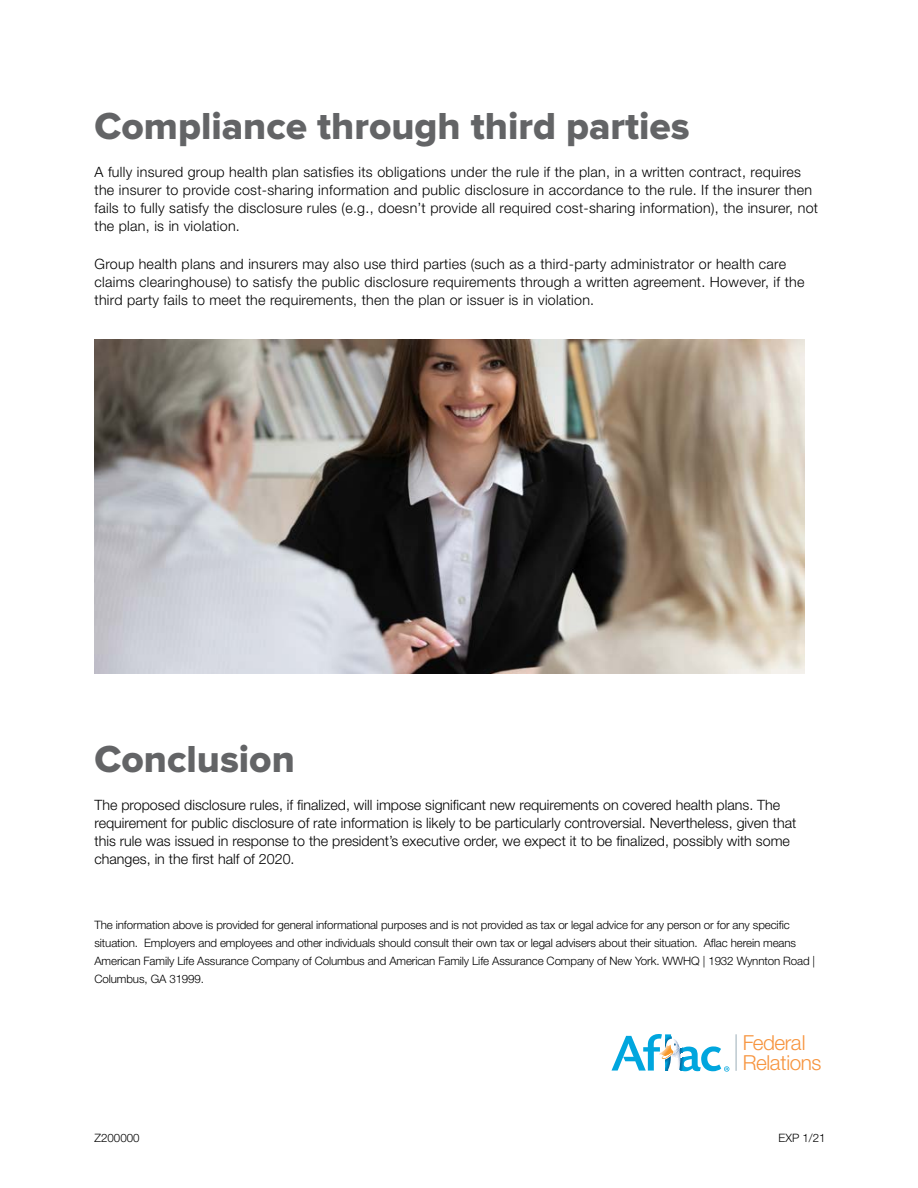
<style>
.page{position:relative;width:918px;height:1188px;background:#fff}
.page>*{position:absolute;margin:0;border:0;box-sizing:border-box;transform-origin:0 0}
.t1{font:800 39px "Proxima Nova";color:#636466}
.t2{font:300 20.7px/20.7px "Helvetica Neue";letter-spacing:-.025em;color:#f7943e}
.t3{font:300 14.25px/18px "Helvetica Neue LT Std";letter-spacing:.02em;color:#000}
.t4{font:300 14.25px/18px "Helvetica Neue LT Std";color:#000}
.t5{font:300 11.55px/18px "Helvetica Neue LT Std";letter-spacing:-.01em;color:#000}
</style>
<div class="page">
<svg style="left:612px;top:1034px;width:117px;height:38px"></svg>
<hr style="left:736px;top:1034px;width:1px;height:37px;background:#9aadb7">
<img style="left:95px;top:340px;width:709px;height:333px">
<h1 class="t1" style="left:94px;top:108px;width:597px">Compliance through third parties</h1>
<p class="t3" style="left:94px;top:163px;width:725px">A fully insured group health plan satisfies its obligations under the rule if the plan, in a written contract, requires the insurer to provide cost-sharing information and public disclosure in accordance to the rule. If the insurer then fails to fully satisfy the disclosure rules (e.g., doesn’t provide all required cost-sharing information), the insurer, not the plan, is in violation.</p>
<p class="t3" style="left:94px;top:255px;width:712px">Group health plans and insurers may also use third parties (such as a third-party administrator or health care claims clearinghouse) to satisfy the public disclosure requirements through a written agreement. However, if the third party fails to meet the requirements, then the plan or issuer is in violation.</p>
<h1 class="t1" style="left:94px;top:741px;width:202px">Conclusion</h1>
<p class="t4" style="left:94px;top:796px;width:703px">The proposed disclosure rules, if finalized, will impose significant new requirements on covered health plans. The requirement for public disclosure of rate information is likely to be particularly controversial. Nevertheless, given that this rule was issued in response to the president’s executive order, we expect it to be finalized, possibly with some changes, in the first half of 2020.</p>
<p class="t5" style="left:94px;top:916px;width:722px">The information above is provided for general informational purposes and is not provided as tax or legal advice for any person or for any specific situation. Employers and employees and other individuals should consult their own tax or legal advisers about their situation. Aflac herein means American Family Life Assurance Company of Columbus and American Family Life Assurance Company of New York. WWHQ | 1932 Wynnton Road | Columbus, GA 31999.</p>
<h2 class="t2" style="left:743px;top:1031px;width:80px">Federal<br>Relations</h2>
<p class="t5" style="left:94px;top:1129px;width:47px">Z200000</p>
<p class="t5" style="left:779px;top:1129px;width:49px">EXP 1/21</p>
</div>
